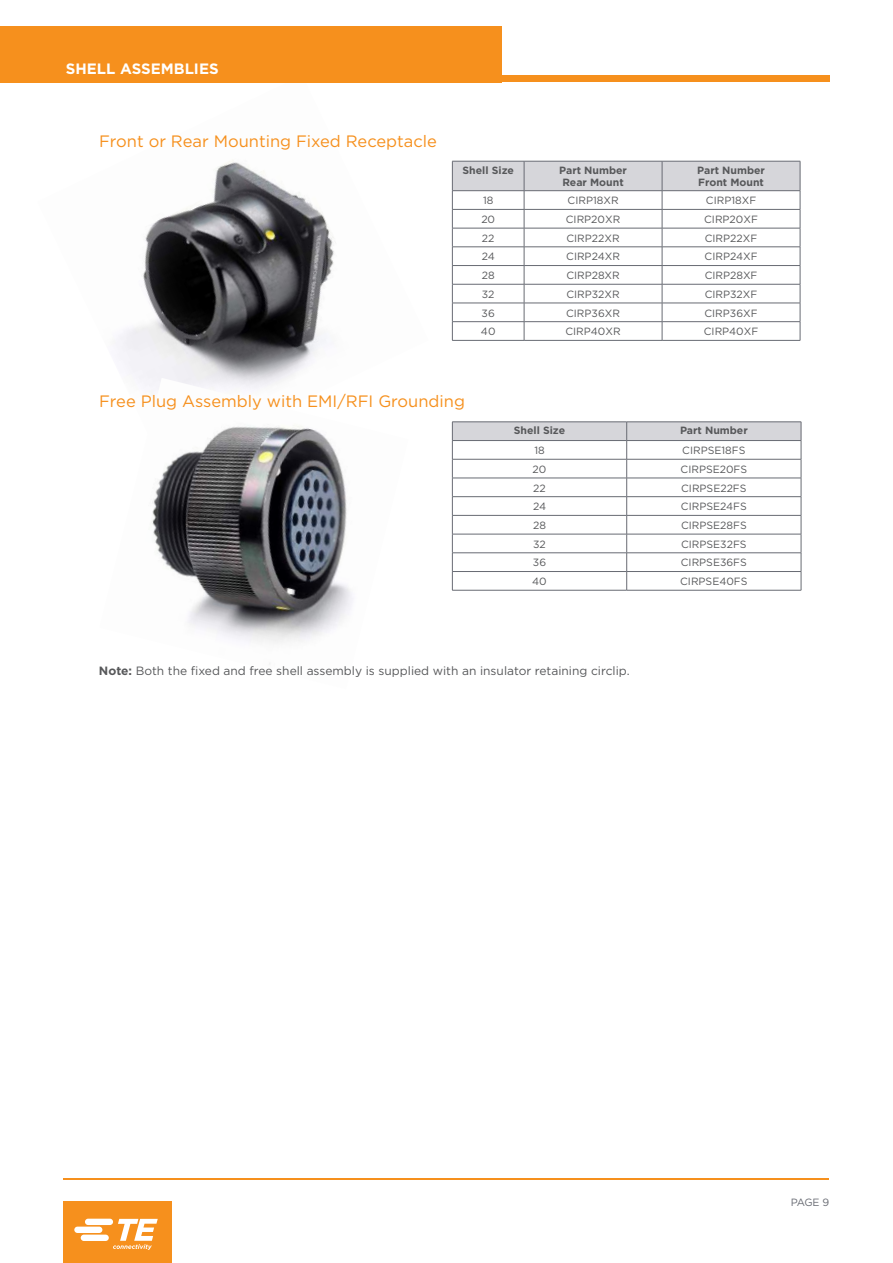
<style>
.page{position:relative;width:893px;height:1263px;background:#fff}
.page>*{position:absolute;margin:0;border:0;box-sizing:border-box;transform-origin:0 0}
.t1{font:16.5px "Gotham";color:#f6901d}
.t2{font:700 15px "Gotham";color:#fff}
.t3{font:12px "Gotham";color:#57585a}
.t4{font:10.5px "Gotham";color:#57585a}
.t5{font:700 10.5px/12.6px "Gotham";color:#57585a;text-align:center}
.t6{font:10.5px "Gotham";color:#686b73}
.s1{font-weight:700}
</style>
<div class="page">
<hr style="left:64px;top:1178px;width:765px;height:1px;background:#f6901d">
<div style="left:64px;top:1201px;width:108px;height:62px;background:#f6901d"></div>
<svg style="left:74px;top:1219px;width:84px;height:31px"></svg>
<div style="left:0;top:26px;width:502px;height:56px;background:#f6901d"></div>
<div style="left:0;top:76px;width:829px;height:6px;background:#f6901d"></div>
<img style="left:37px;top:82px;width:391px;height:296px">
<img style="left:136px;top:378px;width:217px;height:286px">
<svg style="left:452px;top:422px;width:350px;height:168px"></svg>
<hr style="left:452px;top:478px;width:175px;height:1px;background:#686b73">
<hr style="left:627px;top:478px;width:174px;height:1px;background:#686b73">
<hr style="left:452px;top:496px;width:175px;height:1px;background:#686b73">
<hr style="left:627px;top:496px;width:174px;height:1px;background:#686b73">
<hr style="left:452px;top:515px;width:175px;height:1px;background:#686b73">
<hr style="left:627px;top:515px;width:174px;height:1px;background:#686b73">
<hr style="left:452px;top:534px;width:175px;height:1px;background:#686b73">
<hr style="left:627px;top:534px;width:174px;height:1px;background:#686b73">
<hr style="left:452px;top:552px;width:175px;height:1px;background:#686b73">
<hr style="left:627px;top:552px;width:174px;height:1px;background:#686b73">
<hr style="left:452px;top:571px;width:175px;height:1px;background:#686b73">
<hr style="left:627px;top:571px;width:174px;height:1px;background:#686b73">
<hr style="left:452px;top:590px;width:175px;height:1px;background:#686b73">
<hr style="left:627px;top:590px;width:174px;height:1px;background:#686b73">
<svg style="left:452px;top:161px;width:349px;height:179px"></svg>
<hr style="left:452px;top:228px;width:72px;height:1px;background:#686b73">
<hr style="left:524px;top:228px;width:138px;height:1px;background:#686b73">
<hr style="left:662px;top:228px;width:138px;height:1px;background:#686b73">
<hr style="left:452px;top:247px;width:72px;height:1px;background:#686b73">
<hr style="left:524px;top:247px;width:138px;height:1px;background:#686b73">
<hr style="left:662px;top:247px;width:138px;height:1px;background:#686b73">
<hr style="left:452px;top:265px;width:72px;height:1px;background:#686b73">
<hr style="left:524px;top:265px;width:138px;height:1px;background:#686b73">
<hr style="left:662px;top:265px;width:138px;height:1px;background:#686b73">
<hr style="left:452px;top:284px;width:72px;height:1px;background:#686b73">
<hr style="left:524px;top:284px;width:138px;height:1px;background:#686b73">
<hr style="left:662px;top:284px;width:138px;height:1px;background:#686b73">
<hr style="left:452px;top:303px;width:72px;height:1px;background:#686b73">
<hr style="left:524px;top:303px;width:138px;height:1px;background:#686b73">
<hr style="left:662px;top:303px;width:138px;height:1px;background:#686b73">
<hr style="left:452px;top:321px;width:72px;height:1px;background:#686b73">
<hr style="left:524px;top:321px;width:138px;height:1px;background:#686b73">
<hr style="left:662px;top:321px;width:138px;height:1px;background:#686b73">
<hr style="left:452px;top:340px;width:72px;height:1px;background:#686b73">
<hr style="left:524px;top:340px;width:138px;height:1px;background:#686b73">
<hr style="left:662px;top:340px;width:138px;height:1px;background:#686b73">
<h2 class="t2" style="left:66px;top:62px;width:154px">SHELL ASSEMBLIES</h2>
<h1 class="t1" style="left:99px;top:134px;width:339px">Front or Rear Mounting Fixed Receptacle</h1>
<p class="t5" style="left:463px;top:164px;width:53px">Shell Size</p>
<p class="t5" style="left:559px;top:164px;width:69px">Part Number<br>Rear Mount</p>
<p class="t5" style="left:697px;top:164px;width:69px;text-align:left">Part Number<br>Front Mount</p>
<p class="t4" style="left:483px;top:196px;width:12px">18</p>
<p class="t4" style="left:568px;top:196px;width:52px">CIRP18XR</p>
<p class="t4" style="left:706px;top:196px;width:52px">CIRP18XF</p>
<p class="t4" style="left:481px;top:215px;width:15px">20</p>
<p class="t4" style="left:566px;top:215px;width:56px">CIRP20XR</p>
<p class="t4" style="left:704px;top:215px;width:55px">CIRP20XF</p>
<p class="t4" style="left:482px;top:233px;width:14px">22</p>
<p class="t4" style="left:566px;top:233px;width:55px">CIRP22XR</p>
<p class="t4" style="left:705px;top:233px;width:54px">CIRP22XF</p>
<p class="t4" style="left:482px;top:252px;width:15px">24</p>
<p class="t4" style="left:566px;top:252px;width:55px">CIRP24XR</p>
<p class="t4" style="left:705px;top:252px;width:54px">CIRP24XF</p>
<p class="t4" style="left:482px;top:271px;width:14px">28</p>
<p class="t4" style="left:566px;top:271px;width:55px">CIRP28XR</p>
<p class="t4" style="left:705px;top:271px;width:54px">CIRP28XF</p>
<p class="t4" style="left:482px;top:289px;width:14px">32</p>
<p class="t4" style="left:566px;top:289px;width:55px">CIRP32XR</p>
<p class="t4" style="left:705px;top:289px;width:54px">CIRP32XF</p>
<p class="t4" style="left:482px;top:308px;width:15px">36</p>
<p class="t4" style="left:566px;top:308px;width:55px">CIRP36XR</p>
<p class="t4" style="left:704px;top:308px;width:55px">CIRP36XF</p>
<p class="t4" style="left:481px;top:327px;width:16px">40</p>
<p class="t4" style="left:565px;top:327px;width:57px">CIRP40XR</p>
<p class="t4" style="left:704px;top:327px;width:56px">CIRP40XF</p>
<h1 class="t1" style="left:99px;top:394px;width:367px">Free Plug Assembly with EMI/RFI Grounding</h1>
<p class="t5" style="left:514px;top:425px;width:53px">Shell Size</p>
<p class="t5" style="left:680px;top:425px;width:69px">Part Number</p>
<p class="t4" style="left:534px;top:446px;width:12px">18</p>
<p class="t4" style="left:682px;top:446px;width:65px">CIRPSE18FS</p>
<p class="t4" style="left:533px;top:464px;width:15px">20</p>
<p class="t4" style="left:681px;top:464px;width:68px">CIRPSE20FS</p>
<p class="t4" style="left:533px;top:483px;width:14px">22</p>
<p class="t4" style="left:681px;top:483px;width:67px">CIRPSE22FS</p>
<p class="t4" style="left:533px;top:502px;width:15px">24</p>
<p class="t4" style="left:681px;top:502px;width:67px">CIRPSE24FS</p>
<p class="t4" style="left:533px;top:520px;width:14px">28</p>
<p class="t4" style="left:681px;top:520px;width:67px">CIRPSE28FS</p>
<p class="t4" style="left:533px;top:539px;width:14px">32</p>
<p class="t4" style="left:681px;top:539px;width:67px">CIRPSE32FS</p>
<p class="t4" style="left:533px;top:558px;width:15px">36</p>
<p class="t4" style="left:681px;top:558px;width:68px">CIRPSE36FS</p>
<p class="t4" style="left:532px;top:577px;width:16px">40</p>
<p class="t4" style="left:680px;top:577px;width:69px">CIRPSE40FS</p>
<p class="t3" style="left:99px;top:665px;width:532px"><span class="s1">Note:</span> Both the fixed and free shell assembly is supplied with an insulator retaining circlip.</p>
<p class="t6" style="left:791px;top:1198px;width:40px">PAGE 9</p>
</div>
